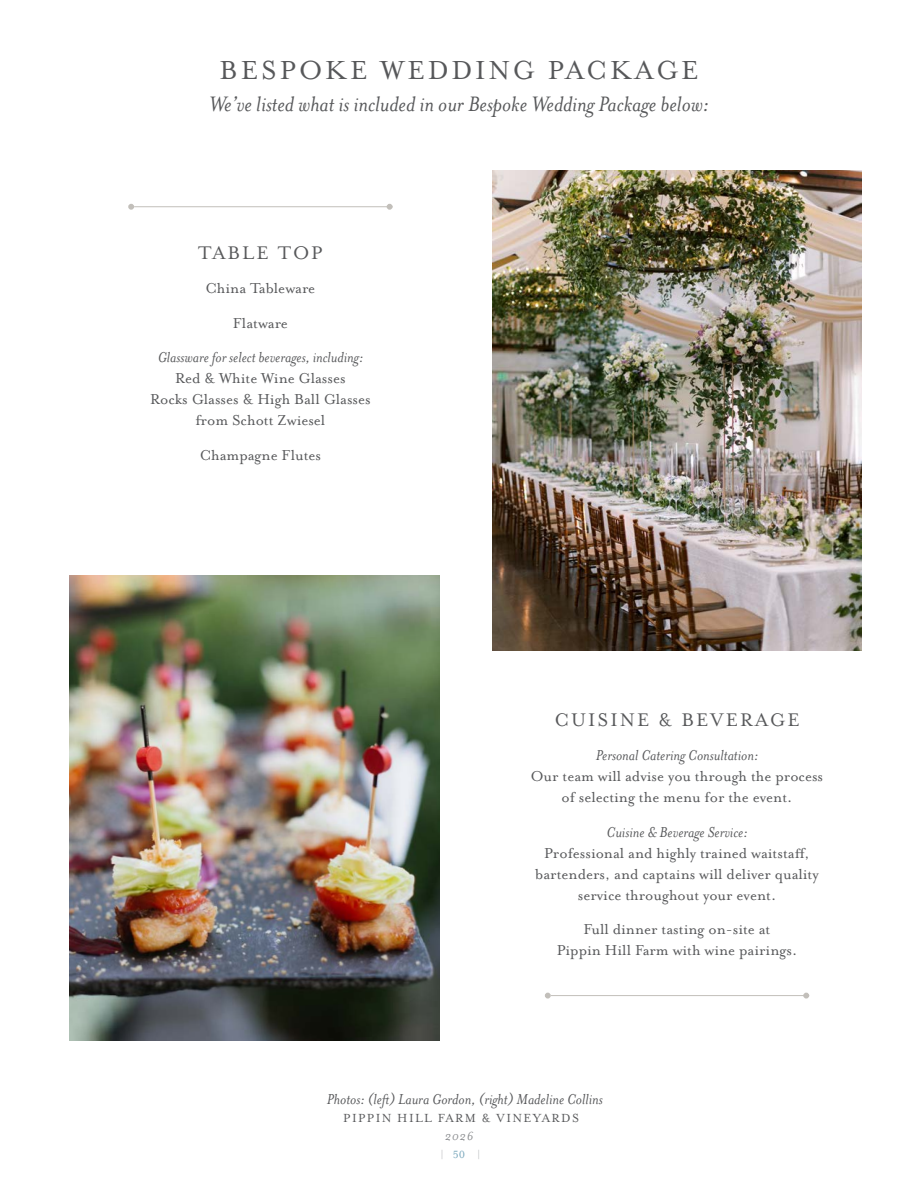
<style>
.page{position:relative;width:918px;height:1188px;background:#fff}
.page>*{position:absolute;margin:0;border:0;box-sizing:border-box;transform-origin:0 0}
.t1{font:30px "Mrs Eaves OT";letter-spacing:.1em;color:#57585a}
.t2{font:italic 24px "Mrs Eaves OT";color:#57585a}
.CG-bullet_subhead{font:21px "Mrs Eaves OT";letter-spacing:.1em;color:#57585a}
.CG-bullet{font:16.5px/21px "Mrs Eaves OT";color:#57585a;text-align:center}
.t3{font:italic 16.5px "Mrs Eaves OT";color:#57585a}
.t4{font:13.5px "Mrs Eaves OT";letter-spacing:.1em;color:#57585a}
.t5{font:italic 13.5px "Mrs Eaves OT";color:#87898c}
.t6{font:12px "Mrs Eaves OT";color:#bcbdc0}
.s1{font-style:italic}
.s2{color:#77a6bb}
</style>
<div class="page">
<hr style="left:551px;top:995px;width:258px;height:1px;background:#c2bfba">
<svg style="left:803px;top:993px;width:6px;height:6px"></svg>
<svg style="left:545px;top:993px;width:6px;height:6px"></svg>
<hr style="left:134px;top:206px;width:259px;height:1px;background:#c2bfba">
<svg style="left:387px;top:204px;width:6px;height:6px"></svg>
<svg style="left:128px;top:204px;width:6px;height:6px"></svg>
<img style="left:493px;top:171px;width:368px;height:479px">
<img style="left:69px;top:576px;width:371px;height:465px">
<p class="t1" style="left:219px;top:53px;width:481px">BESPOKE WEDDING PACKAGE</p>
<p class="t2" style="left:209px;top:91px;width:501px">We’ve listed what is included in our Bespoke Wedding Package below:</p>
<p class="CG-bullet_subhead" style="left:198px;top:241px;width:126px">TABLE TOP</p>
<p class="CG-bullet" style="left:206px;top:278px;width:111px">China Tableware</p>
<p class="CG-bullet" style="left:233px;top:312px;width:57px">Flatware</p>
<p class="CG-bullet" style="left:150px;top:347px;width:222px"><span class="s1">Glassware for select beverages, including:<br></span>Red &amp; White Wine Glasses<br>Rocks Glasses &amp; High Ball Glasses from Schott Zwiesel</p>
<p class="CG-bullet" style="left:200px;top:444px;width:123px">Champagne Flutes</p>
<p class="CG-bullet_subhead" style="left:554px;top:707px;width:247px">CUISINE &amp; BEVERAGE</p>
<p class="CG-bullet" style="left:531px;top:745px;width:294px"><span class="s1">Personal Catering Consultation:<br></span>Our team will advise you through the process of selecting the menu for the event.</p>
<p class="CG-bullet" style="left:535px;top:821px;width:285px"><span class="s1">Cuisine &amp; Beverage Service:<br></span>Professional and highly trained waitstaff, bartenders, and captains will deliver quality service throughout your event.</p>
<p class="CG-bullet" style="left:557px;top:919px;width:242px">Full dinner tasting on-site at<br>Pippin Hill Farm with wine pairings.</p>
<p class="t3" style="left:327px;top:1091px;width:278px">Photos: (left) Laura Gordon, (right) Madeline Collins</p>
<p class="t4" style="left:343px;top:1110px;width:237px">PIPPIN HILL FARM &amp; VINEYARDS</p>
<p class="t5" style="left:445px;top:1128px;width:30px">2026</p>
<p class="t6" style="left:441px;top:1147px;width:41px">| <span class="s2">50</span> |</p>
</div>
